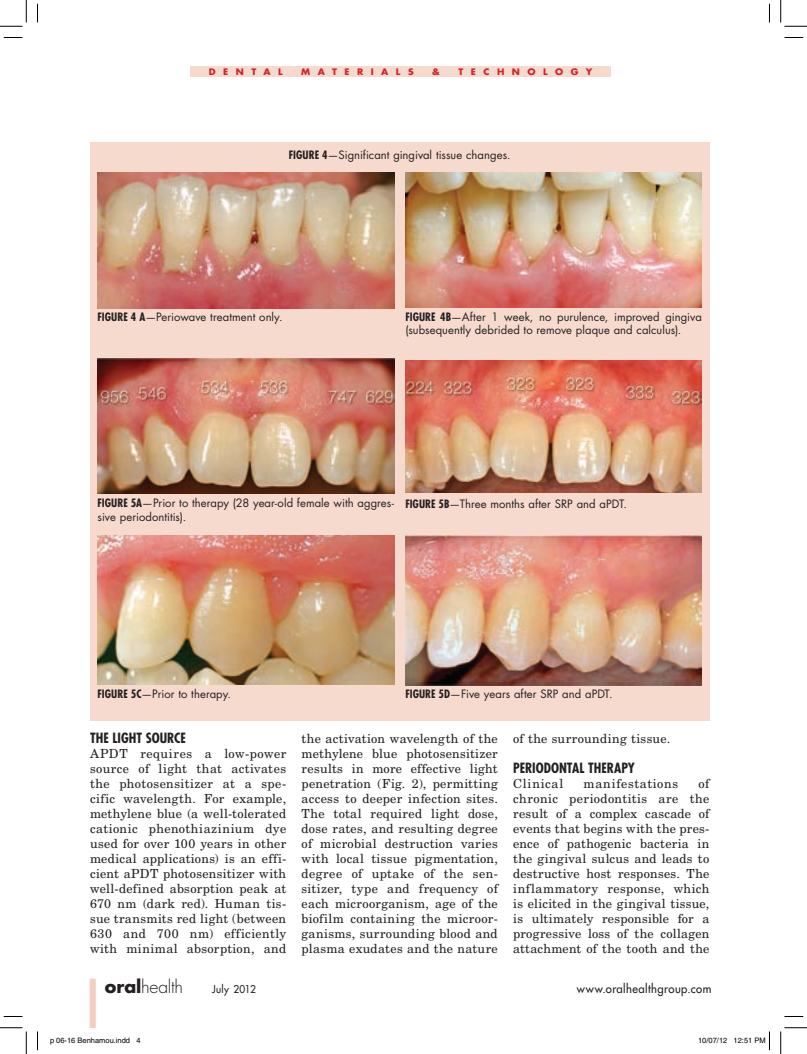
<style>
.page{position:relative;width:807px;height:1054px;background:#fff}
.page>*{position:absolute;margin:0;border:0;box-sizing:border-box;transform-origin:0 0}
.t1{font:700 75px "Futura";color:#f4cfc0;scale:.54 1}
.t2{font:300 17.5px "Futura";letter-spacing:-.01em;color:#231f20}
.t3{font:700 condensed 13.75px "Futura Std";letter-spacing:-.005em;color:#231f20}
.t4{font:12.5px/15px "New Century Schlbk LT Std";letter-spacing:.025em;color:#231f20;text-align:justify}
.t5{font:12.5px "New Century Schlbk LT Std";letter-spacing:.055em;color:#231f20}
.t6{font:12.5px "New Century Schlbk LT Std";letter-spacing:.065em;color:#231f20}
.t7{font:11.75px "Futura";letter-spacing:.04em;color:#231f20;scale:.95 1}
.t8{font:11.25px/13.8px "Futura Std";letter-spacing:.005em;color:#231f20}
.t9{font:10.5px "Futura";letter-spacing:.035em;color:#231f20;scale:.95 1}
.t10{font:700 8.75px "Futura";letter-spacing:.815em;color:#d1232a;scale:1.05 1}
.t11{font:7.5px "Helvetica";color:#000}
.s1{font-family:"Futura";font-weight:700;font-stretch:condensed}
.s2{font-weight:700}
</style>
<div class="page">
<div style="left:190px;top:66px;width:420px;height:11px;background:#f7dace"></div>
<div style="left:90px;top:142px;width:619px;height:579px;background:#f7dace"></div>
<img style="left:98px;top:172px;width:296px;height:137px">
<img style="left:405px;top:172px;width:296px;height:136px">
<img style="left:98px;top:535px;width:296px;height:150px">
<img style="left:405px;top:535px;width:296px;height:150px">
<img style="left:405px;top:360px;width:296px;height:133px">
<img style="left:98px;top:359px;width:296px;height:135px">
<svg style="left:4px;top:37px;width:18px;height:1px"></svg>
<svg style="left:784px;top:37px;width:18px;height:1px"></svg>
<svg style="left:4px;top:1016px;width:18px;height:1px"></svg>
<svg style="left:784px;top:1016px;width:18px;height:1px"></svg>
<svg style="left:37px;top:4px;width:1px;height:18px"></svg>
<svg style="left:37px;top:1031px;width:1px;height:19px"></svg>
<svg style="left:769px;top:4px;width:1px;height:18px"></svg>
<svg style="left:0;top:0;width:27px;height:27px"></svg>
<svg style="left:0;top:1027px;width:27px;height:27px"></svg>
<svg style="left:780px;top:0;width:26px;height:27px"></svg>
<svg style="left:780px;top:1027px;width:26px;height:27px"></svg>
<svg style="left:769px;top:1031px;width:1px;height:19px"></svg>
<p class="t10" style="left:209px;top:66px;width:72px">DENTAL</p>
<p class="t10" style="left:301px;top:66px;width:109px">MATERIALS</p>
<p class="t10" style="left:432px;top:66px;width:9px">&amp;</p>
<p class="t10" style="left:458px;top:66px;width:129px">TECHNOLOGY</p>
<p class="t8" style="left:289px;top:148px;width:223px"><span class="s1">FIGURE 4</span>—Significant gingival tissue changes.</p>
<p class="t8" style="left:98px;top:310px;width:186px"><span class="s1">FIGURE 4 A</span>—Periowave treatment only.</p>
<p class="t8" style="left:405px;top:310px;width:298px"><span class="s1">FIGURE 4B</span>—After 1 week, no purulence, improved gingiva (subsequently debrided to remove plaque and calculus).</p>
<p class="t8" style="left:98px;top:496px;width:531px"><span class="s1">FIGURE 5A</span>—Prior to therapy (28 year-old female with aggres- <span class="s1">FIGURE 5B</span>—Three months after SRP and aPDT. sive periodontitis).</p>
<p class="t8" style="left:98px;top:687px;width:135px"><span class="s1">FIGURE 5C</span>—Prior to therapy.</p>
<p class="t8" style="left:405px;top:687px;width:209px"><span class="s1">FIGURE 5D</span>—Five years after SRP and aPDT.</p>
<p class="t3" style="left:90px;top:729px;width:97px">THE LIGHT SOURCE</p>
<p class="t4" style="left:90px;top:746px;width:198px">APDT requires a low-power source of light that activates the photosensitizer at a spe&shy;cific wavelength. For example, methylene blue (a well-tolerated cationic phenothiazinium dye used for over 100 years in other medical applications) is an effi&shy;cient aPDT photosensitizer with well-defined absorption peak at 670 nm (dark red). Human tis&shy;sue transmits red light (between 630 and 700 nm) efficiently with minimal absorption, and</p>
<p class="t4" style="left:301px;top:731px;width:198px">the activation wavelength of the methylene blue photosensitizer results in more effective light penetration (Fig. 2), permitting access to deeper infection sites.<br>The total required light dose, dose rates, and resulting degree of microbial destruction varies with local tissue pigmentation, degree of uptake of the sen&shy;sitizer, type and frequency of each microorganism, age of the biofilm containing the microor&shy;ganisms, surrounding blood and plasma exudates and the nature</p>
<p class="t4" style="left:513px;top:731px;width:158px">of the surrounding tissue.</p>
<p class="t3" style="left:513px;top:759px;width:123px">PERIODONTAL THERAPY</p>
<p class="t6" style="left:513px;top:775px;width:52px">Clinical</p>
<p class="t5" style="left:583px;top:775px;width:96px">manifestations</p>
<p class="t4" style="left:513px;top:776px;width:198px;text-indent:185px">of chronic periodontitis are the result of a complex cascade of events that begins with the pres&shy;ence of pathogenic bacteria in the gingival sulcus and leads to destructive host responses. The inflammatory response, which is elicited in the gingival tissue, is ultimately responsible for a progressive loss of the collagen attachment of the tooth and the</p>
<h1 class="t1" style="left:81px;top:961px;width:45px">|</h1>
<h2 class="t2" style="left:105px;top:975px;width:80px"><span class="s2">ORAL</span>health</h2>
<p class="t9" style="left:212px;top:982px;width:48px">July 2012</p>
<p class="t7" style="left:576px;top:981px;width:143px">www.oralhealthgroup.com</p>
<p class="t11" style="left:50px;top:1036px;width:92px">p 06-16 Benhamou.indd 4</p>
<p class="t11" style="left:698px;top:1036px;width:69px">10/07/12 12:51 PM</p>
</div>
